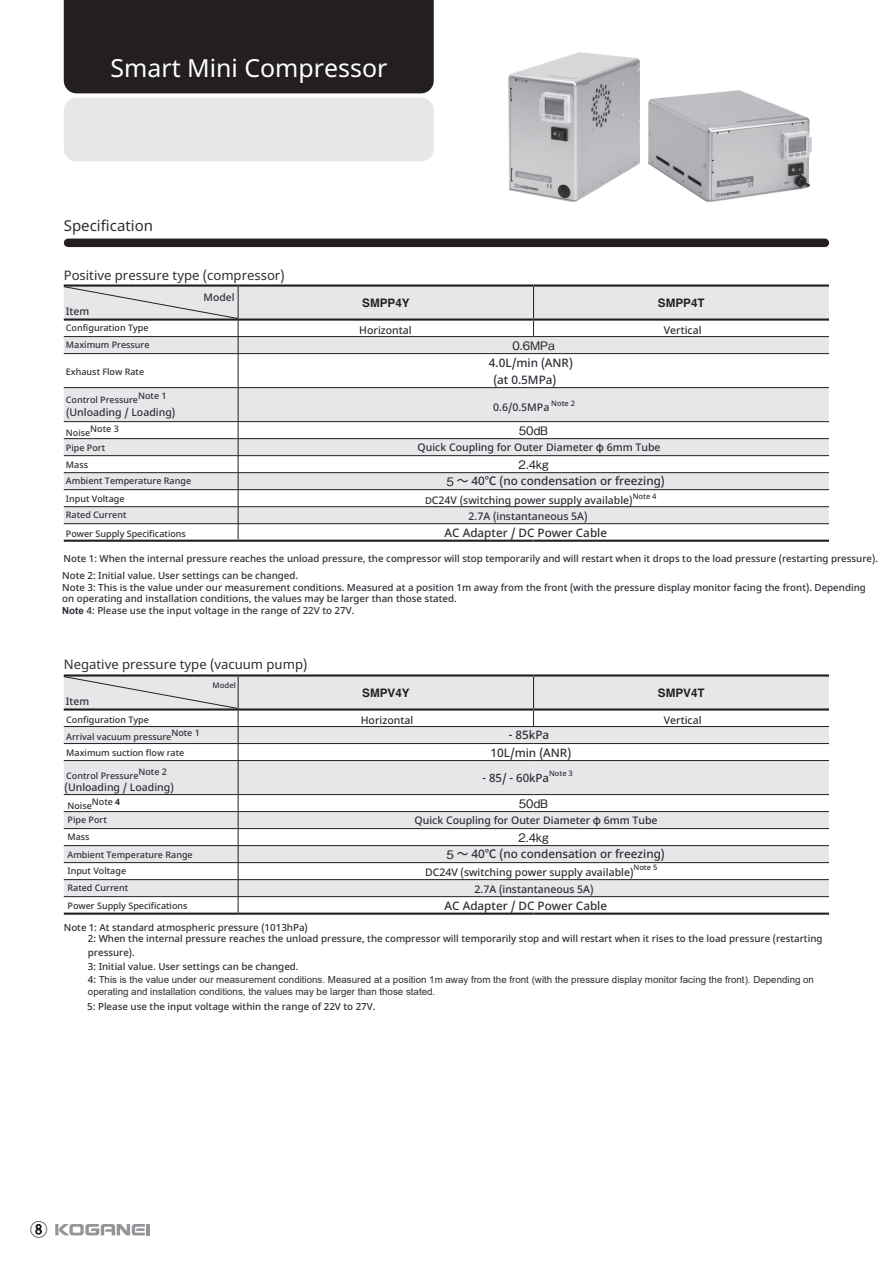
<style>
.page{position:relative;width:893px;height:1263px;background:#fff}
.page>*{position:absolute;margin:0;border:0;box-sizing:border-box;transform-origin:0 0}
.t1{font:24.9px "black";color:#fff}
.t2{font:500 17.55px "Gothic BBB Pro";color:#231f20}
.t3{font:15px "black";color:#2c2e35}
.t4{font:13.05px "black";color:#2c2e35}
.t5{font:11.7px/17px "black";color:#2c2e35}
.t6{font:700 11.7px "Helvetica";color:#231f20}
.t7{font:500 11.7px "Gothic BBB Pro";color:#231f20}
.t8{font:11.4px "black";color:#2c2e35}
.t9{font:10.5px "black";color:#2c2e35}
.t10{font:10.35px "black";color:#2c2e35}
.t11{font:9.75px/11.7px "black";color:#2c2e35}
.t12{font:9.75px/12px "Arial";color:#2c2e35}
.t13{font:9px/17.5px "black";color:#2c2e35}
.t14{font:7.8px "black";color:#2c2e35}
.t15{font:7.5px "black";color:#2c2e35}
.s1{font-family:"Gothic BBB Pro";font-weight:500;color:#231f20}
.s2{font-size:9.45px}
.s3{font-family:"Arial";font-weight:700}
.s4{font-family:"black"}
.s5{font-family:"Koz Min Pr 6 N";font-weight:400;font-size:12.75px}
</style>
<div class="page">
<div style="left:64px;top:0;width:370px;height:93px;background:#231f20"></div>
<div style="left:68px;top:239px;width:757px;height:8px;background:#231f20"></div>
<div style="left:64px;top:98px;width:370px;height:63px;background:#e6e7e9;border-radius:13px"></div>
<hr style="left:238px;top:354px;width:1px;height:33px;background:#231f20">
<hr style="left:64px;top:387px;width:174px;height:1px;background:#231f20">
<hr style="left:238px;top:387px;width:296px;height:1px;background:#231f20">
<hr style="left:534px;top:387px;width:295px;height:1px;background:#231f20">
<svg style="left:64px;top:388px;width:765px;height:152px"></svg>
<hr style="left:534px;top:523px;width:295px;height:1px;background:#231f20">
<hr style="left:64px;top:540px;width:174px;height:2px;background:#231f20">
<hr style="left:238px;top:540px;width:296px;height:2px;background:#231f20">
<hr style="left:534px;top:540px;width:295px;height:2px;background:#231f20">
<hr style="left:64px;top:284px;width:174px;height:3px;background:#231f20">
<hr style="left:238px;top:284px;width:296px;height:3px;background:#231f20">
<hr style="left:534px;top:284px;width:295px;height:3px;background:#231f20">
<svg style="left:64px;top:286px;width:765px;height:68px"></svg>
<hr style="left:64px;top:912px;width:174px;height:3px;background:#231f20">
<hr style="left:238px;top:912px;width:296px;height:3px;background:#231f20">
<hr style="left:534px;top:912px;width:295px;height:3px;background:#231f20">
<hr style="left:64px;top:674px;width:174px;height:2px;background:#231f20">
<hr style="left:238px;top:674px;width:296px;height:2px;background:#231f20">
<hr style="left:534px;top:674px;width:295px;height:2px;background:#231f20">
<svg style="left:64px;top:675px;width:765px;height:237px"></svg>
<img style="left:509px;top:53px;width:131px;height:148px">
<img style="left:648px;top:90px;width:163px;height:112px">
<svg style="left:55px;top:1224px;width:95px;height:11px"></svg>
<h1 class="t1" style="left:110px;top:48px;width:279px">Smart Mini Compressor</h1>
<h3 class="t3" style="left:64px;top:214px;width:91px">Specification</h3>
<h3 class="t4" style="left:64px;top:265px;width:222px">Positive pressure type (compressor)</h3>
<p class="t10" style="left:204px;top:289px;width:32px">Model</p>
<p class="t6" style="left:362px;top:295px;width:49px">SMPP4Y</p>
<p class="t6" style="left:658px;top:295px;width:48px">SMPP4T</p>
<p class="t7" style="left:512px;top:336px;width:44px">0.6MPa</p>
<p class="t10" style="left:66px;top:303px;width:25px">Item</p>
<p class="t13" style="left:66px;top:318px;width:84px">Configuration Type</p>
<p class="t9" style="left:359px;top:321px;width:54px">Horizontal</p>
<p class="t9" style="left:664px;top:321px;width:39px">Vertical</p>
<p class="t13" style="left:66px;top:335px;width:85px">Maximum Pressure</p>
<p class="t13" style="left:66px;top:362px;width:80px">Exhaust Flow Rate</p>
<p class="t5" style="left:493px;top:353px;width:81px;text-indent:-4px">4.0L/min (ANR) (at 0.5MPa)</p>
<p class="t13" style="left:66px;top:390px;width:74px">Control Pressure</p>
<p class="t13" style="left:138px;top:386px;width:30px">Note 1</p>
<p class="t9" style="left:66px;top:404px;width:111px">(Unloading / Loading)</p>
<p class="t9" style="left:493px;top:398px;width:58px">0.6/0.5MPa</p>
<p class="t15" style="left:551px;top:397px;width:25px">Note 2</p>
<p class="t13" style="left:66px;top:423px;width:26px">Noise</p>
<p class="t13" style="left:66px;top:418px;width:54px;line-height:19.8px;text-indent:24px">Note 3<br>Pipe Port</p>
<p class="t7" style="left:519px;top:421px;width:31px">50dB</p>
<p class="t7" style="left:518px;top:455px;width:32px">2.4kg</p>
<p class="t5" style="left:446px;top:472px;width:220px"><span class="s1">5</span> ～ 40℃ (no condensation or freezing)</p>
<p class="t9" style="left:418px;top:439px;width:245px">Quick Coupling for Outer Diameter φ 6mm Tube</p>
<p class="t13" style="left:66px;top:456px;width:127px;line-height:16.2px">Mass<br>Ambient Temperature Range</p>
<p class="t13" style="left:66px;top:489px;width:60px">Input Voltage</p>
<p class="t9" style="left:425px;top:492px;width:209px"><span class="s2">D</span>C24V (switching power supply available)</p>
<p class="t15" style="left:633px;top:490px;width:25px">Note 4</p>
<p class="t13" style="left:66px;top:505px;width:62px">Rated Current</p>
<p class="t9" style="left:469px;top:507px;width:120px">2.7A (instantaneous 5A)</p>
<p class="t13" style="left:66px;top:524px;width:122px">Power Supply Specifications</p>
<p class="t5" style="left:445px;top:523px;width:164px">AC Adapter / DC Power Cable</p>
<p class="t11" style="left:62px;top:549px;width:817px;line-height:17px">Note 1: When the internal pressure reaches the unload pressure, the compressor will stop temporarily and will restart when it drops to the load pressure (restarting pressure).<br>Note 2: Initial value. User settings can be changed.</p>
<p class="t11" style="left:62px;top:580px;width:805px">Note 3: This is the value under our measurement conditions. Measured at a position 1m away from the front (with the pressure display monitor facing the front). Depending on operating and installation conditions, the values may be larger than those stated.<br><span class="s3">Note</span> 4: Please use the input voltage in the range of 22V to 27V.</p>
<h3 class="t4" style="left:64px;top:654px;width:245px">Negative pressure type (vacuum pump)</h3>
<p class="t14" style="left:213px;top:679px;width:25px">Model</p>
<p class="t6" style="left:362px;top:685px;width:49px">SMPV4Y</p>
<p class="t6" style="left:658px;top:685px;width:48px">SMPV4T</p>
<p class="t10" style="left:66px;top:693px;width:25px">Item</p>
<p class="t13" style="left:66px;top:710px;width:84px">Configuration Type</p>
<p class="t9" style="left:361px;top:711px;width:54px">Horizontal</p>
<p class="t9" style="left:664px;top:711px;width:39px">Vertical</p>
<p class="t13" style="left:66px;top:727px;width:107px">Arrival vacuum pressure</p>
<p class="t13" style="left:171px;top:723px;width:30px">Note 1</p>
<p class="t5" style="left:509px;top:726px;width:42px">- 85kPa</p>
<p class="t13" style="left:66px;top:744px;width:120px">Maximum suction flow rate</p>
<p class="t5" style="left:490px;top:743px;width:82px">10L/min (ANR)</p>
<p class="t13" style="left:66px;top:766px;width:74px">Control Pressure</p>
<p class="t13" style="left:138px;top:762px;width:30px">Note 2</p>
<p class="t9" style="left:65px;top:778px;width:111px">(Unloading / Loading)</p>
<p class="t8" style="left:482px;top:769px;width:68px">- 85/ - 60kPa</p>
<p class="t15" style="left:549px;top:768px;width:25px">Note 3</p>
<p class="t9" style="left:415px;top:812px;width:245px">Quick Coupling for Outer Diameter φ 6mm Tube</p>
<p class="t13" style="left:68px;top:792px;width:54px;line-height:18.3px;text-indent:24px">Note <span class="s3">4<br></span>Pipe Port</p>
<p class="t13" style="left:68px;top:827px;width:127px">Mass<br>Ambient Temperature Range</p>
<p class="t13" style="left:68px;top:861px;width:122px">Input Voltage<br>Rated Current<br>Power Supply Specifications</p>
<p class="t7" style="left:519px;top:794px;width:31px">50dB</p>
<p class="t7" style="left:518px;top:828px;width:32px">2.4kg</p>
<p class="t5" style="left:446px;top:844px;width:220px"><span class="s1">5</span> ～ 40℃ (no condensation or freezing)</p>
<p class="t13" style="left:68px;top:797px;width:26px">Noise</p>
<p class="t9" style="left:425px;top:863px;width:210px">DC24V (switching power supply available)</p>
<p class="t15" style="left:633px;top:862px;width:25px">Note 5</p>
<p class="t9" style="left:475px;top:880px;width:120px">2.7A (instantaneous 5A)</p>
<p class="t5" style="left:445px;top:896px;width:164px">AC Adapter / DC Power Cable</p>
<p class="t11" style="left:88px;top:921px;width:736px;text-indent:-24px">Note 1: At standard atmospheric pressure (1013hPa)<br>2: When the internal pressure reaches the unload pressure, the compressor will temporarily stop and will restart when it rises to the load pressure (restarting</p>
<p class="t11" style="left:88px;top:945px;width:212px;line-height:13.6px">pressure).<br>3: Initial value. User settings can be changed.</p>
<p class="t12" style="left:88px;top:974px;width:728px"><span class="s4">4:</span> This is the value under our measurement conditions. Measured at a position 1m away from the front (with the pressure display monitor facing the front). Depending on operating and installation conditions, the values may be larger than those stated.</p>
<p class="t11" style="left:87px;top:1000px;width:290px">5: Please use the input voltage within the range of 22V to 27V.</p>
<h2 class="t2" style="left:30px;top:1215px;width:19px">◯<span class="s5">8</span></h2>
</div>
